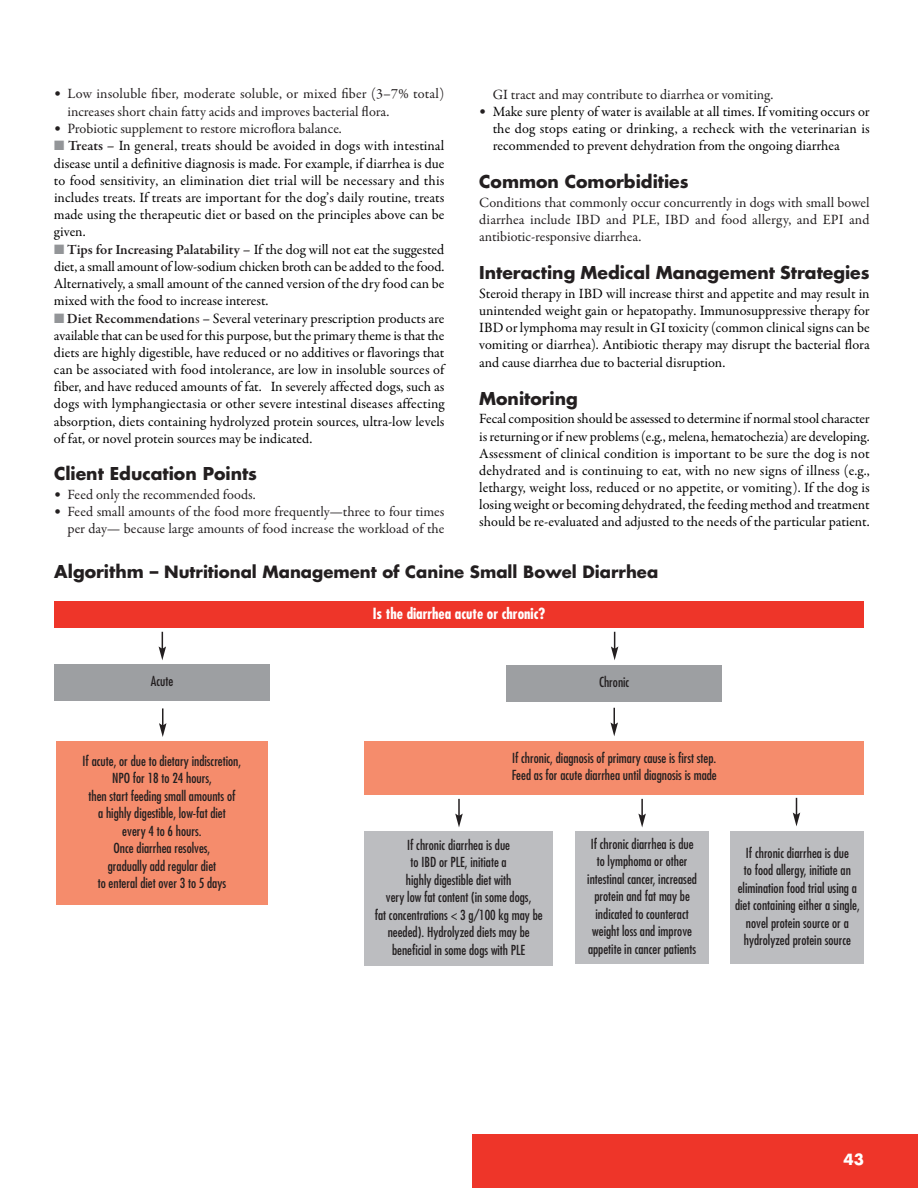
<style>
.page{position:relative;width:918px;height:1188px;background:#fff}
.page>*{position:absolute;margin:0;border:0;box-sizing:border-box;transform-origin:0 0}
.t1{font:700 17.25px "Futura";color:#231f20}
.t2{font:700 16.5px "Futura";color:#231f20}
.t3{font:700 condensed 15px "Futura";color:#fff}
.t4{font:700 15px "Futura";color:#fff}
.t5{font:14.25px/17.1px "Garamond Premr Pro";color:#000;text-align:justify}
.t6{font:14.25px/17.1px "Garamond Premr Pro";color:#231f20}
.t7{font:condensed 13.5px/17.5px "Futura";color:#231f20;text-align:center}
.s1{font-family:"Futura";font-size:12px}
.s2{color:#939598}
.s3{font-weight:600;color:#231f20}
.s4{color:#231f20}
.s5{font-family:"Futura";font-size:12px;color:#231f20}
.s6{font-size:17.25px}
</style>
<div class="page">
<div style="left:472px;top:1134px;width:446px;height:54px;background:#ee3529"></div>
<div style="left:56px;top:741px;width:212px;height:164px;background:#f58c6c"></div>
<div style="left:364px;top:831px;width:189px;height:135px;background:#bcbdc0"></div>
<div style="left:576px;top:831px;width:133px;height:133px;background:#bcbdc0"></div>
<div style="left:731px;top:831px;width:133px;height:133px;background:#bcbdc0"></div>
<svg style="left:159px;top:708px;width:7px;height:29px"></svg>
<div style="left:54px;top:601px;width:810px;height:27px;background:#ee3529"></div>
<div style="left:54px;top:664px;width:216px;height:37px;background:#9d9fa2"></div>
<div style="left:506px;top:665px;width:216px;height:37px;background:#9d9fa2"></div>
<div style="left:364px;top:741px;width:500px;height:54px;background:#f58c6c"></div>
<svg style="left:159px;top:632px;width:7px;height:28px"></svg>
<svg style="left:638px;top:799px;width:8px;height:28px"></svg>
<svg style="left:455px;top:799px;width:8px;height:28px"></svg>
<svg style="left:793px;top:798px;width:7px;height:28px"></svg>
<svg style="left:611px;top:708px;width:7px;height:28px"></svg>
<svg style="left:611px;top:632px;width:7px;height:28px"></svg>
<p class="t6" style="left:68px;top:87px;width:378px;text-indent:-14px"><span class="s1">•</span> Low insoluble fiber, moderate soluble, or mixed fiber (3–7% total) increases short chain fatty acids and improves bacterial flora.</p>
<p class="t6" style="left:54px;top:121px;width:289px"><span class="s1">•</span> Probiotic supplement to restore microflora balance.</p>
<p class="t5" style="left:54px;top:139px;width:392px"><span class="s2">■</span> <span class="s3">Treats –</span> In general, treats should be avoided in dogs with intestinal disease until a definitive diagnosis is made. For example, if diarrhea is due to food sensitivity, an elimination diet trial will be necessary and this includes treats. If treats are important for the dog’s daily routine, treats made using the therapeutic diet or based on the principles above can be given.</p>
<p class="t5" style="left:54px;top:242px;width:392px"><span class="s2">■</span> <span class="s3">Tips for Increasing Palatability –</span> If the dog will not eat the suggested diet, a small amount of low-sodium chicken broth can be added to the food.<br>Alternatively, a small amount of the canned version of the dry food can be mixed with the food to increase interest.</p>
<p class="t5" style="left:54px;top:311px;width:392px"><span class="s2">■</span> <span class="s3">Diet Recommendation</span><span class="s4">s</span> <span class="s3">–</span> Several veterinary prescription products are available that can be used for this purpose, but the primary theme is that the diets are highly digestible, have reduced or no additives or flavorings that can be associated with food intolerance, are low in insoluble sources of fiber, and have reduced amounts of fat. In severely affected dogs, such as dogs with lymphangiectasia or other severe intestinal diseases affecting absorption, diets containing hydrolyzed protein sources, ultra-low levels of fat, or novel protein sources may be indicated.</p>
<p class="t1" style="left:54px;top:466px;width:205px">Client Education Points</p>
<p class="t6" style="left:54px;top:487px;width:203px"><span class="s1">•</span> Feed only the recommended foods.</p>
<p class="t6" style="left:54px;top:504px;width:392px;text-align:right"><span class="s1">•</span> Feed small amounts of the food more frequently—three to four times per day— because large amounts of food increase the workload of the</p>
<p class="t6" style="left:493px;top:87px;width:282px">GI tract and may contribute to diarrhea or vomiting.</p>
<p class="t5" style="left:493px;top:104px;width:378px;text-indent:-13px"><span class="s5">•</span> Make sure plenty of water is available at all times. If vomiting occurs or the dog stops eating or drinking, a recheck with the veterinarian is recommended to prevent dehydration from the ongoing diarrhea</p>
<p class="t1" style="left:479px;top:174px;width:211px">Common Comorbidities</p>
<p class="t6" style="left:479px;top:195px;width:392px;text-align:justify">Conditions that commonly occur concurrently in dogs with small bowel diarrhea include IBD and PLE, IBD and food allergy, and EPI and antibiotic-responsive diarrhea.</p>
<p class="t1" style="left:479px;top:265px;width:392px">Interacting Medical Management Strategies</p>
<p class="t5" style="left:479px;top:286px;width:392px">Steroid therapy in IBD will increase thirst and appetite and may result in unintended weight gain or hepatopathy. Immunosuppressive therapy for IBD or lymphoma may result in GI toxicity (common clinical signs can be vomiting or diarrhea). Antibiotic therapy may disrupt the bacterial flora and cause diarrhea due to bacterial disruption.</p>
<p class="t1" style="left:479px;top:390px;width:100px">Monitoring</p>
<p class="t5" style="left:479px;top:412px;width:392px">Fecal composition should be assessed to determine if normal stool character is returning or if new problems (e.g., melena, hematochezia) are developing.<br>Assessment of clinical condition is important to be sure the dog is not dehydrated and is continuing to eat, with no new signs of illness (e.g., lethargy, weight loss, reduced or no appetite, or vomiting). If the dog is losing weight or becoming dehydrated, the feeding method and treatment should be re-evaluated and adjusted to the needs of the particular patient.</p>
<p class="t2" style="left:54px;top:565px;width:605px"><span class="s6">Algorithm –</span> Nutritional Management of Canine Small Bowel Diarrhea</p>
<p class="t3" style="left:373px;top:607px;width:174px">Is the diarrhea acute or chronic?</p>
<p class="t7" style="left:151px;top:673px;width:24px">Acute</p>
<p class="t7" style="left:599px;top:674px;width:32px">Chronic</p>
<p class="t7" style="left:83px;top:753px;width:160px">If acute, or due to dietary indiscretion,<br>NPO for 18 to 24 hours,<br>then start feeding small amounts of<br>a highly digestible, low-fat diet<br>every 4 to 6 hours.<br>Once diarrhea resolves,<br>gradually add regular diet<br>to enteral diet over 3 to 5 days</p>
<p class="t7" style="left:512px;top:750px;width:207px;text-align:left">If chronic, diagnosis of primary cause is first step.<br>Feed as for acute diarrhea until diagnosis is made</p>
<p class="t7" style="left:375px;top:837px;width:169px">If chronic diarrhea is due<br>to IBD or PLE, initiate a<br>highly digestible diet with<br>very low fat content (in some dogs,<br>fat concentrations &lt; 3 g/100 kg may be needed). Hydrolyzed diets may be beneficial in some dogs with PLE</p>
<p class="t7" style="left:587px;top:836px;width:111px">If chronic diarrhea is due to lymphoma or other intestinal cancer, increased protein and fat may be indicated to counteract weight loss and improve appetite in cancer patients</p>
<p class="t7" style="left:735px;top:845px;width:126px">If chronic diarrhea is due<br>to food allergy, initiate an elimination food trial using a diet containing either a single, novel protein source or a hydrolyzed protein source</p>
<p class="t4" style="left:843px;top:1153px;width:22px">43</p>
</div>
